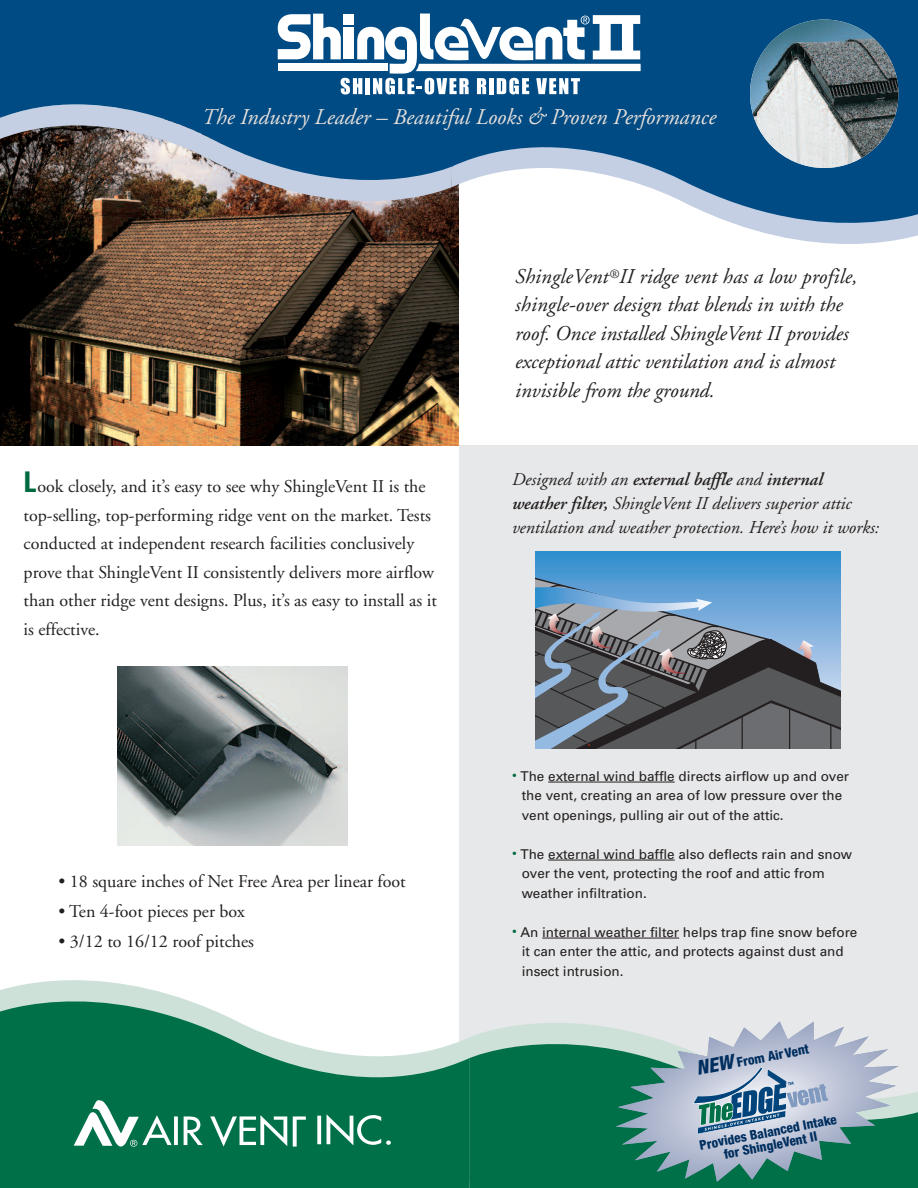
<style>
.page{position:relative;width:918px;height:1188px;background:#fff}
.page>*{position:absolute;margin:0;border:0;box-sizing:border-box;transform-origin:0 0}
.t1{font:italic 22.5px "Adobe Garamond";color:#e8e0db}
.t2{font:italic 21px/28.5px "Adobe Garamond";color:#231f20}
.t3{font:18px/28.5px "Adobe Garamond";color:#231f20}
.t4{font:italic 18px/24px "Adobe Garamond";color:#231f20}
.t5{font:13.5px/19.5px "Univers";color:#231f20}
.t6{font:800 condensed 13.2px/13.2px "Helvetica Neue";color:#002e5e;text-align:center}
.s1{font-family:"Univers";font-weight:700;font-stretch:condensed;font-size:28.5px;color:#00693f}
.s2{font-weight:600}
.s3{color:#00693f}
.s4{font-style:italic;font-size:19.8px}
</style>
<div class="page">
<div style="left:459px;top:446px;width:459px;height:729px;background:#e7e8e9"></div>
<img style="left:0;top:211px;width:459px;height:235px">
<img style="left:0;top:0;width:452px;height:211px">
<svg style="left:452px;top:0;width:466px;height:254px;fill:#004b84"></svg>
<svg style="left:470px;top:1023px;width:448px;height:165px;background:#278564"></svg>
<svg style="left:0;top:980px;width:470px;height:208px;fill:#007049"></svg>
<img style="left:750px;top:20px;width:148px;height:148px;border-radius:50%">
<img style="left:117px;top:667px;width:230px;height:178px">
<svg style="left:74px;top:1100px;width:317px;height:47px"></svg>
<hr style="left:548px;top:782px;width:127px;height:1px;background:#231f20">
<hr style="left:548px;top:860px;width:127px;height:1px;background:#231f20">
<hr style="left:542px;top:938px;width:137px;height:1px;background:#231f20">
<div style="left:535px;top:551px;width:306px;height:196px;background:linear-gradient(to right,#3993cf,#3993cf)"></div>
<svg style="left:535px;top:571px;width:306px;height:178px;background:#65788a"></svg>
<svg style="left:616px;top:1021px;width:283px;height:161px"></svg>
<svg style="left:693px;top:1066px;width:136px;height:68px"></svg>
<svg style="left:278px;top:14px;width:363px;height:153px"></svg>
<p class="t1" style="left:202px;top:108px;width:516px">The Industry Leader – Beautiful Looks &amp; Proven Performance</p>
<p class="t3" style="left:24px;top:474px;width:415px"><span class="s1">L</span>ook closely, and it’s easy to see why ShingleVent II is the top-selling, top-performing ridge vent on the market. Tests conducted at independent research facilities conclusively prove that ShingleVent II consistently delivers more airflow than other ridge vent designs. Plus, it’s as easy to install as it is effective.</p>
<p class="t3" style="left:58px;top:869px;width:349px">• 18 square inches of Net Free Area per linear foot</p>
<p class="t3" style="left:58px;top:899px;width:188px">• Ten 4-foot pieces per box</p>
<p class="t3" style="left:58px;top:929px;width:197px">• 3/12 to 16/12 roof pitches</p>
<p class="t2" style="left:515px;top:264px;width:344px">ShingleVent<sup>®</sup>II ridge vent has a low profile, shingle-over design that blends in with the roof. Once installed ShingleVent II provides exceptional attic ventilation and is almost invisible from the ground.</p>
<p class="t4" style="left:512px;top:469px;width:369px">Designed with an <span class="s2">external baffle</span> and <span class="s2">internal weather filter,</span> ShingleVent II delivers superior attic ventilation and weather protection. Here’s how it works:</p>
<p class="t5" style="left:522px;top:767px;width:329px;text-indent:-10px"><span class="s3">•</span> The external wind baffle directs airflow up and over the vent, creating an area of low pressure over the vent openings, pulling air out of the attic.</p>
<p class="t5" style="left:522px;top:845px;width:332px;text-indent:-10px"><span class="s3">•</span> The external wind baffle also deflects rain and snow over the vent, protecting the roof and attic from weather infiltration.</p>
<p class="t5" style="left:522px;top:923px;width:337px;text-indent:-10px"><span class="s3">•</span> An internal weather filter helps trap fine snow before it can enter the attic, and protects against dust and insect intrusion.</p>
<p class="t6" style="left:696px;top:1065px;width:115px;rotate:-11deg"><span class="s4">NEW</span> From AirVent</p>
<p class="t6" style="left:699px;top:1140px;width:141px;rotate:-11deg">Provides Balanced Intake for ShingleVent II</p>
</div>
